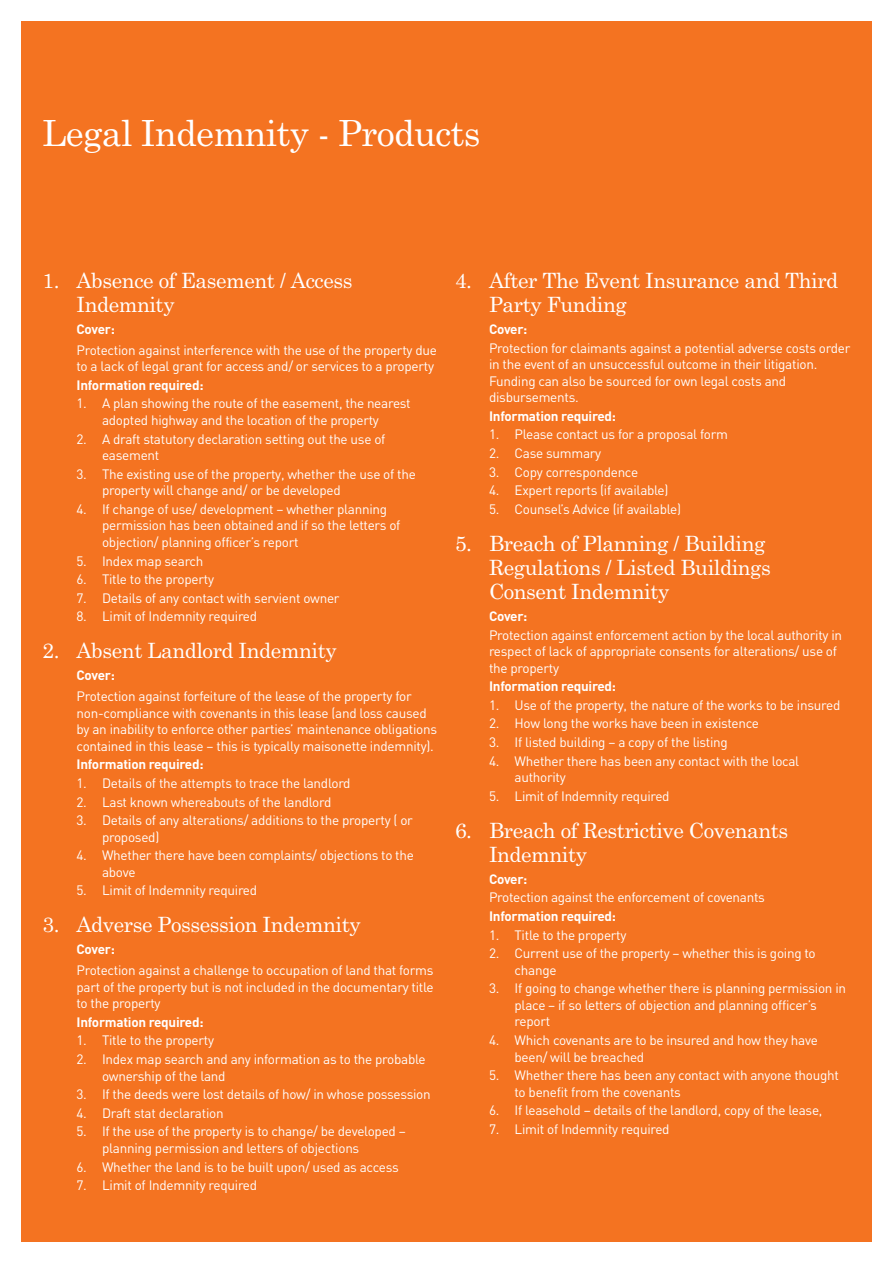
<style>
.page{position:relative;width:893px;height:1263px;background:#fff}
.page>*{position:absolute;margin:0;border:0;box-sizing:border-box;transform-origin:0 0}
.t1{font:36px "Century Schoolbook";letter-spacing:-.02em;color:#fff}
.t2{font:21px/24px "Century Schoolbook";letter-spacing:-.02em;color:#fff}
.t3{font:13.5px/16.5px "DIN";letter-spacing:-.02em;color:#fff}
.t4{font:700 13.5px "DIN";letter-spacing:-.02em;color:#fff}
</style>
<div class="page">
<div style="left:21px;top:21px;width:851px;height:1221px;background:#f47321"></div>
<h1 class="t1" style="left:43px;top:112px;width:440px">Legal Indemnity - Products</h1>
<h2 class="t2" style="left:77px;top:268px;width:278px;text-indent:-34px">1. Absence of Easement / Access<br>Indemnity</h2>
<p class="t4" style="left:77px;top:321px;width:40px">Cover:</p>
<p class="t3" style="left:77px;top:341px;width:362px">Protection against interference with the use of the property due to a lack of legal grant for access and/ or services to a property</p>
<p class="t4" style="left:77px;top:377px;width:129px">Information required:</p>
<p class="t3" style="left:77px;top:395px;width:336px;text-align:center">1. A plan showing the route of the easement, the nearest adopted highway and the location of the property</p>
<p class="t3" style="left:102px;top:430px;width:285px;text-indent:-26px">2. A draft statutory declaration setting out the use of easement</p>
<p class="t3" style="left:102px;top:465px;width:315px;text-indent:-26px">3. The existing use of the property, whether the use of the property will change and/ or be developed</p>
<p class="t3" style="left:102px;top:500px;width:300px;text-indent:-26px">4. If change of use/ development – whether planning permission has been obtained and if so the letters of objection/ planning officer’s report</p>
<p class="t3" style="left:77px;top:552px;width:129px">5. Index map search</p>
<p class="t3" style="left:77px;top:571px;width:139px">6. Title to the property</p>
<p class="t3" style="left:77px;top:589px;width:265px">7. Details of any contact with servient owner</p>
<p class="t3" style="left:77px;top:608px;width:182px">8. Limit of Indemnity required</p>
<h2 class="t2" style="left:43px;top:639px;width:296px">2. Absent Landlord Indemnity</h2>
<p class="t4" style="left:77px;top:667px;width:40px">Cover:</p>
<p class="t3" style="left:77px;top:688px;width:362px">Protection against forfeiture of the lease of the property for non-compliance with covenants in this lease (and loss caused by an inability to enforce other parties’ maintenance obligations contained in this lease – this is typically maisonette indemnity).</p>
<p class="t4" style="left:77px;top:756px;width:129px">Information required:</p>
<p class="t3" style="left:77px;top:774px;width:276px">1. Details of the attempts to trace the landlord</p>
<p class="t3" style="left:77px;top:793px;width:256px">2. Last known whereabouts of the landlord</p>
<p class="t3" style="left:102px;top:812px;width:312px;text-indent:-26px">3. Details of any alterations/ additions to the property ( or proposed)</p>
<p class="t3" style="left:102px;top:847px;width:313px;text-indent:-26px">4. Whether there have been complaints/ objections to the above</p>
<p class="t3" style="left:77px;top:882px;width:182px">5. Limit of Indemnity required</p>
<h2 class="t2" style="left:43px;top:913px;width:320px">3. Adverse Possession Indemnity</h2>
<p class="t4" style="left:77px;top:942px;width:40px">Cover:</p>
<p class="t3" style="left:77px;top:962px;width:359px;text-align:justify">Protection against a challenge to occupation of land that forms part of the property but is not included in the documentary title to the property</p>
<p class="t4" style="left:77px;top:1014px;width:129px">Information required:</p>
<p class="t3" style="left:77px;top:1032px;width:139px">1. Title to the property</p>
<p class="t3" style="left:102px;top:1050px;width:325px;text-indent:-26px">2. Index map search and any information as to the probable ownership of the land</p>
<p class="t3" style="left:77px;top:1086px;width:356px">3. If the deeds were lost details of how/ in whose possession</p>
<p class="t3" style="left:77px;top:1104px;width:149px">4. Draft stat declaration</p>
<p class="t3" style="left:102px;top:1123px;width:305px;text-indent:-26px">5. If the use of the property is to change/ be developed – planning permission and letters of objections</p>
<p class="t3" style="left:77px;top:1158px;width:324px">6. Whether the land is to be built upon/ used as access</p>
<p class="t3" style="left:77px;top:1177px;width:182px">7. Limit of Indemnity required</p>
<h2 class="t2" style="left:489px;top:268px;width:351px;text-indent:-34px">4. After The Event Insurance and Third<br>Party Funding</h2>
<p class="t4" style="left:489px;top:321px;width:40px">Cover:</p>
<p class="t3" style="left:489px;top:339px;width:363px">Protection for claimants against a potential adverse costs order in the event of an unsuccessful outcome in their litigation.<br>Funding can also be sourced for own legal costs and disbursements.</p>
<p class="t4" style="left:489px;top:408px;width:129px">Information required:</p>
<p class="t3" style="left:489px;top:426px;width:240px">1. Please contact us for a proposal form</p>
<p class="t3" style="left:489px;top:444px;width:114px">2. Case summary</p>
<p class="t3" style="left:489px;top:463px;width:151px">3. Copy correspondence</p>
<p class="t3" style="left:489px;top:482px;width:181px">4. Expert reports (if available)</p>
<p class="t3" style="left:489px;top:500px;width:194px">5. Counsel’s Advice (if available)</p>
<h2 class="t2" style="left:489px;top:531px;width:283px;text-indent:-34px">5. Breach of Planning / Building<br>Regulations / Listed Buildings<br>Consent Indemnity</h2>
<p class="t4" style="left:489px;top:608px;width:40px">Cover:</p>
<p class="t3" style="left:489px;top:626px;width:355px">Protection against enforcement action by the local authority in respect of lack of appropriate consents for alterations/ use of the property</p>
<p class="t4" style="left:489px;top:678px;width:129px">Information required:</p>
<p class="t3" style="left:489px;top:696px;width:353px">1. Use of the property, the nature of the works to be insured</p>
<p class="t3" style="left:489px;top:715px;width:272px">2. How long the works have been in existence</p>
<p class="t3" style="left:489px;top:733px;width:240px">3. If listed building – a copy of the listing</p>
<p class="t3" style="left:514px;top:752px;width:286px;text-indent:-26px">4. Whether there has been any contact with the local authority</p>
<p class="t3" style="left:489px;top:787px;width:182px">5. Limit of Indemnity required</p>
<h2 class="t2" style="left:489px;top:818px;width:301px;text-indent:-34px">6. Breach of Restrictive Covenants<br>Indemnity</h2>
<p class="t4" style="left:489px;top:871px;width:40px">Cover:</p>
<p class="t3" style="left:489px;top:889px;width:277px">Protection against the enforcement of covenants</p>
<p class="t4" style="left:489px;top:908px;width:129px">Information required:</p>
<p class="t3" style="left:489px;top:926px;width:139px">1. Title to the property</p>
<p class="t3" style="left:514px;top:945px;width:303px;text-indent:-26px">2. Current use of the property – whether this is going to change</p>
<p class="t3" style="left:514px;top:980px;width:333px;text-indent:-26px">3. If going to change whether there is planning permission in place – if so letters of objection and planning officer’s report</p>
<p class="t3" style="left:514px;top:1031px;width:305px;text-indent:-26px">4. Which covenants are to be insured and how they have been/ will be breached</p>
<p class="t3" style="left:514px;top:1067px;width:326px;text-indent:-26px">5. Whether there has been any contact with anyone thought to benefit from the covenants</p>
<p class="t3" style="left:489px;top:1102px;width:335px">6. If leasehold – details of the landlord, copy of the lease,</p>
<p class="t3" style="left:489px;top:1120px;width:182px">7. Limit of Indemnity required</p>
</div>
